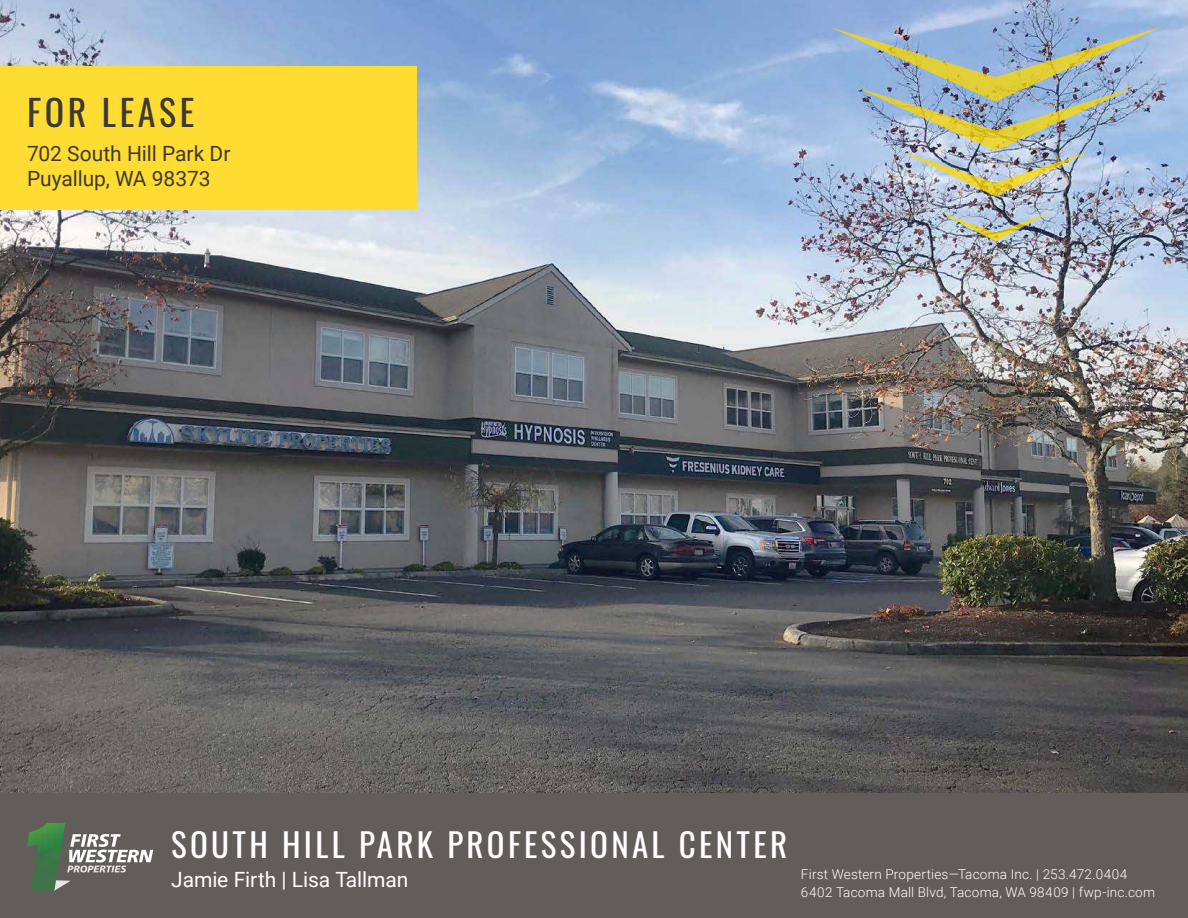
<style>
.page{position:relative;width:1188px;height:918px;background:#fff}
.page>*{position:absolute;margin:0;border:0;box-sizing:border-box;transform-origin:0 0}
.t1{font:36px "Oswald";letter-spacing:.1em;color:#3e3935}
.t2{font:33px "Oswald";letter-spacing:.1em;color:#fff}
.t3{font:21px/25.2px "Roboto";letter-spacing:-.005em;color:#3e3935}
.t4{font:21px "Roboto";letter-spacing:-.005em;color:#fff}
.t5{font:300 13.5px/18px "Roboto";letter-spacing:.02em;color:#fff}
</style>
<div class="page">
<img style="left:0;top:0;width:1188px;height:793px">
<div style="left:0;top:66px;width:416px;height:144px;background:#ffdc32"></div>
<div style="left:0;top:793px;width:1188px;height:125px;background:#615d59"></div>
<img style="left:830px;top:27px;width:331px;height:170px">
<img style="left:938px;top:211px;width:115px;height:30px">
<svg style="left:65px;top:880px;width:6px;height:4px"></svg>
<svg style="left:67px;top:834px;width:86px;height:39px"></svg>
<img style="left:27px;top:823px;width:38px;height:68px">
<h1 class="t1" style="left:27px;top:80px;width:169px">FOR LEASE</h1>
<h3 class="t3" style="left:27px;top:140px;width:205px">702 South Hill Park Dr<br>Puyallup, WA 98373</h3>
<h2 class="t2" style="left:171px;top:815px;width:618px">SOUTH HILL PARK PROFESSIONAL CENTER</h2>
<h3 class="t4" style="left:171px;top:865px;width:239px">Jamie Firth | Lisa Tallman</h3>
<p class="t5" style="left:801px;top:865px;width:356px">First Western Properties—Tacoma Inc. | 253.472.0404<br>6402 Tacoma Mall Blvd, Tacoma, WA 98409 | fwp-inc.com</p>
</div>
